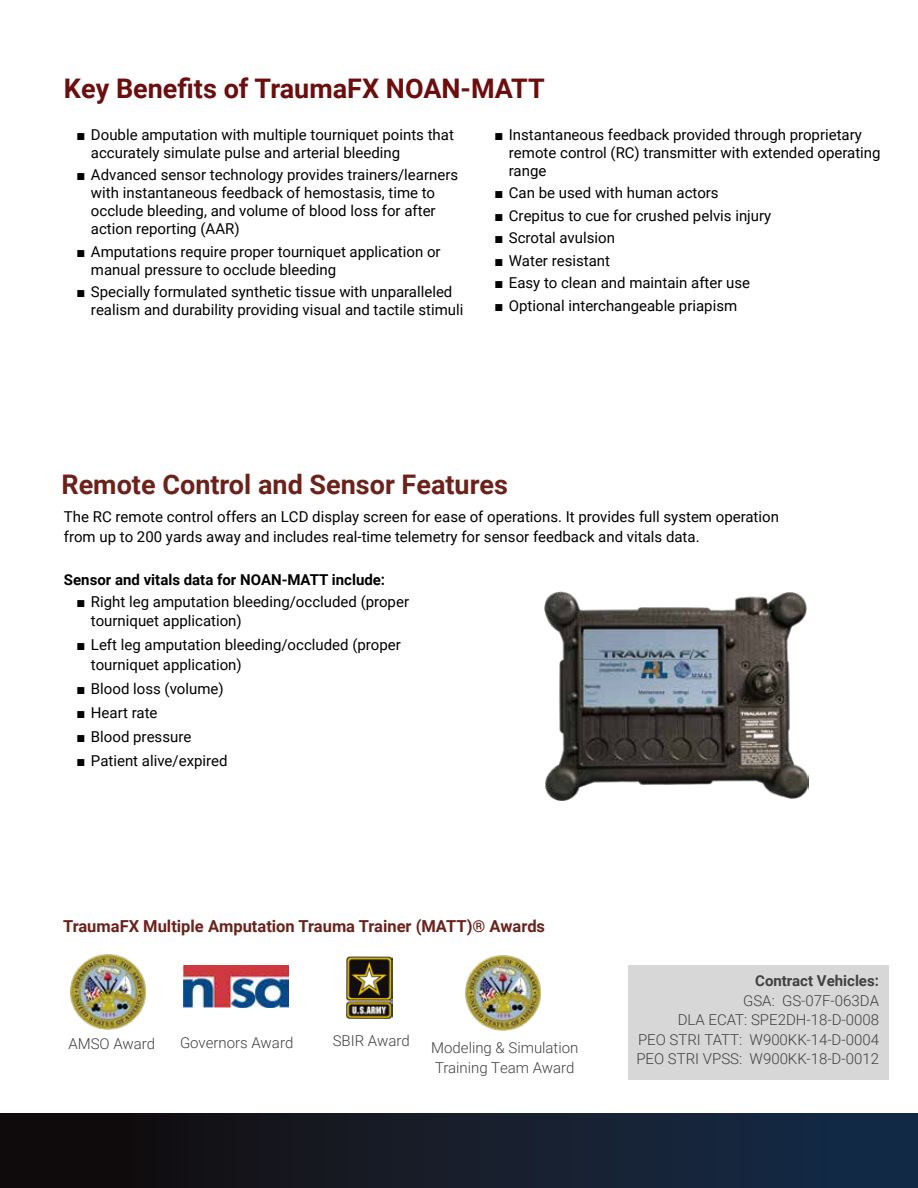
<style>
.page{position:relative;width:918px;height:1188px;background:#fff}
.page>*{position:absolute;margin:0;border:0;box-sizing:border-box;transform-origin:0 0}
.t1{font:700 27px "Roboto";color:#6c0d0e}
.t2{font:700 27px "Roboto";color:#6b221b}
.t3{font:700 16.5px "Roboto";color:#6b221b}
.t4{font:15px/18px "Roboto";color:#000}
.t5{font:300 15px/19.5px "Roboto";color:#414042}
.t6{font:700 15px "Roboto";color:#000}
.t7{font:700 15px "Roboto";color:#414042}
.s1{font-family:"Arial Narrow"}
</style>
<div class="page">
<div style="left:0;top:1113px;width:918px;height:75px;background:linear-gradient(to right,#120a09,#162d4a)"></div>
<img style="left:545px;top:591px;width:264px;height:210px">
<img style="left:183px;top:965px;width:105px;height:43px">
<img style="left:346px;top:957px;width:46px;height:61px">
<img style="left:465px;top:955px;width:76px;height:76px">
<img style="left:70px;top:954px;width:76px;height:76px">
<div style="left:628px;top:965px;width:260px;height:115px;background:#d7d7d7"></div>
<h1 class="t1" style="left:64px;top:69px;width:482px">Key Benefits of TraumaFX NOAN-MATT</h1>
<p class="t4" style="left:91px;top:125px;width:365px;text-indent:-14px"><span class="s1">■</span> Double amputation with multiple tourniquet points that accurately simulate pulse and arterial bleeding</p>
<p class="t4" style="left:91px;top:165px;width:369px;text-indent:-14px"><span class="s1">■</span> Advanced sensor technology provides trainers/learners with instantaneous feedback of hemostasis, time to occlude bleeding, and volume of blood loss for after action reporting (AAR)</p>
<p class="t4" style="left:91px;top:242px;width:351px;text-indent:-14px"><span class="s1">■</span> Amputations require proper tourniquet application or manual pressure to occlude bleeding</p>
<p class="t4" style="left:91px;top:282px;width:374px;text-indent:-14px"><span class="s1">■</span> Specially formulated synthetic tissue with unparalleled realism and durability providing visual and tactile stimuli</p>
<p class="t4" style="left:509px;top:125px;width:373px;text-indent:-14px"><span class="s1">■</span> Instantaneous feedback provided through proprietary remote control (RC) transmitter with extended operating range</p>
<p class="t4" style="left:495px;top:183px;width:225px"><span class="s1">■</span> Can be used with human actors</p>
<p class="t4" style="left:495px;top:206px;width:277px"><span class="s1">■</span> Crepitus to cue for crushed pelvis injury</p>
<p class="t4" style="left:495px;top:228px;width:121px"><span class="s1">■</span> Scrotal avulsion</p>
<p class="t4" style="left:495px;top:251px;width:116px"><span class="s1">■</span> Water resistant</p>
<p class="t4" style="left:495px;top:273px;width:256px"><span class="s1">■</span> Easy to clean and maintain after use</p>
<p class="t4" style="left:495px;top:296px;width:243px"><span class="s1">■</span> Optional interchangeable priapism</p>
<h1 class="t2" style="left:62px;top:466px;width:448px">Remote Control and Sensor Features</h1>
<p class="t4" style="left:64px;top:507px;width:717px;line-height:19.5px">The RC remote control offers an LCD display screen for ease of operations. It provides full system operation from up to 200 yards away and includes real-time telemetry for sensor feedback and vitals data.</p>
<p class="t6" style="left:64px;top:569px;width:323px">Sensor and vitals data for NOAN-MATT include:</p>
<p class="t4" style="left:91px;top:591px;width:320px;line-height:19.5px;text-indent:-14px"><span class="s1">■</span> Right leg amputation bleeding/occluded (proper tourniquet application)</p>
<p class="t4" style="left:91px;top:635px;width:311px;line-height:19.5px;text-indent:-14px"><span class="s1">■</span> Left leg amputation bleeding/occluded (proper tourniquet application)</p>
<p class="t4" style="left:77px;top:679px;width:148px"><span class="s1">■</span> Blood loss (volume)</p>
<p class="t4" style="left:77px;top:703px;width:82px"><span class="s1">■</span> Heart rate</p>
<p class="t4" style="left:77px;top:727px;width:115px"><span class="s1">■</span> Blood pressure</p>
<p class="t4" style="left:77px;top:751px;width:152px"><span class="s1">■</span> Patient alive/expired</p>
<p class="t3" style="left:63px;top:914px;width:484px">TraumaFX Multiple Amputation Trauma Trainer (MATT)® Awards</p>
<p class="t5" style="left:68px;top:1033px;width:88px">AMSO Award</p>
<p class="t5" style="left:180px;top:1032px;width:115px">Governors Award</p>
<p class="t5" style="left:333px;top:1031px;width:79px">SBIR Award</p>
<p class="t5" style="left:431px;top:1038px;width:149px">Modeling &amp; Simulation<br>Training Team Award</p>
<p class="t7" style="left:755px;top:970px;width:125px">Contract Vehicles:</p>
<p class="t5" style="left:636px;top:990px;width:244px;text-align:right">GSA: GS-07F-063DA<br>DLA ECAT: SPE2DH-18-D-0008<br>PEO STRI TATT: W900KK-14-D-0004<br>PEO STRI VPSS: W900KK-18-D-0012</p>
</div>
